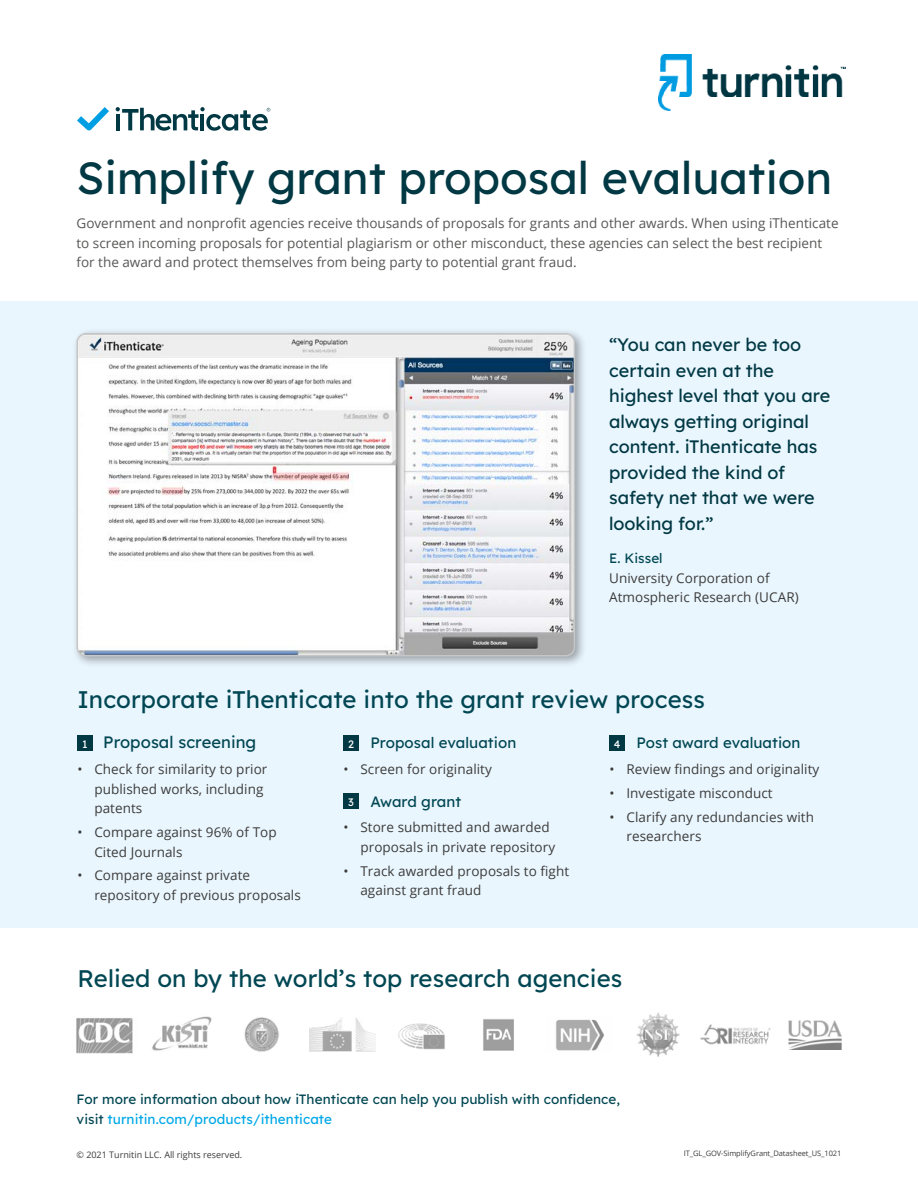
<style>
.page{position:relative;width:918px;height:1188px;background:#fff}
.page>*{position:absolute;margin:0;border:0;box-sizing:border-box;transform-origin:0 0}
.t1{font:45px "Lexend Deca";color:#003843}
.t2{font:24px "Lexend Deca";letter-spacing:.005em;color:#004753}
.t3{font:18px/25.5px "Lexend Deca";color:#003843}
.t4{font:16.5px "Lexend Deca";letter-spacing:.005em;color:#004753}
.t5{font:15px "Lexend Deca";letter-spacing:.005em;color:#004753}
.t6{font:13.5px/19.5px "Open Sans";letter-spacing:.005em;color:#3c3c3b}
.t7{font:13.5px/19.5px "Open Sans";color:#575756}
.t8{font:13.5px/19.5px "Lexend Deca";letter-spacing:.005em;color:#004753}
.t9{font:9px "Open Sans";color:#3c3c3b}
.t10{font:7.5px "Open Sans";letter-spacing:-.01em;color:#3c3c3b}
.s1{font-size:10.8px;color:#fff}
.s2{color:#00a8e7}
</style>
<div class="page">
<div style="left:0;top:301px;width:918px;height:627px;background:#eaf6fe"></div>
<img style="left:659px;top:55px;width:187px;height:56px">
<div style="left:77px;top:736px;width:16px;height:15px;background:#003843"></div>
<div style="left:343px;top:736px;width:16px;height:15px;background:#003843"></div>
<div style="left:343px;top:794px;width:16px;height:15px;background:#003843"></div>
<div style="left:609px;top:736px;width:16px;height:15px;background:#003843"></div>
<div style="left:71px;top:328px;width:515px;height:340px;background:#000;opacity:.35"></div>
<img style="left:77px;top:334px;width:497px;height:322px">
<div style="left:77px;top:333px;width:498px;height:323px;border:2px solid #c6c6c6;border-radius:9px"></div>
<img style="left:76px;top:1018px;width:57px;height:35px">
<img style="left:483px;top:1019px;width:31px;height:32px">
<img style="left:398px;top:1023px;width:47px;height:27px">
<img style="left:556px;top:1019px;width:48px;height:32px">
<img style="left:152px;top:1016px;width:60px;height:35px">
<img style="left:637px;top:1013px;width:43px;height:43px">
<img style="left:244px;top:1017px;width:35px;height:35px">
<img style="left:700px;top:1024px;width:71px;height:21px">
<img style="left:310px;top:1018px;width:66px;height:33px">
<img style="left:788px;top:1020px;width:53px;height:30px">
<svg style="left:116px;top:107px;width:154px;height:24px"></svg>
<svg style="left:77px;top:107px;width:32px;height:24px"></svg>
<h1 class="t1" style="left:77px;top:140px;width:757px">Simplify grant proposal evaluation</h1>
<p class="t7" style="left:77px;top:213px;width:764px">Government and nonprofit agencies receive thousands of proposals for grants and other awards. When using iThenticate to screen incoming proposals for potential plagiarism or other misconduct, these agencies can select the best recipient for the award and protect themselves from being party to potential grant fraud.</p>
<h3 class="t3" style="left:609px;top:330px;width:223px">“You can never be too certain even at the highest level that you are always getting original content. iThenticate has provided the kind of safety net that we were looking for.”</h3>
<p class="t8" style="left:609px;top:547px;width:55px">E. Kissel</p>
<p class="t6" style="left:609px;top:568px;width:191px">University Corporation of<br>Atmospheric Research (UCAR)</p>
<h2 class="t2" style="left:77px;top:679px;width:629px">Incorporate iThenticate into the grant review process</h2>
<p class="t4" style="left:82px;top:729px;width:176px"><span class="s1">1</span> Proposal screening</p>
<p class="t6" style="left:94px;top:759px;width:175px;text-indent:-17px">• Check for similarity to prior published works, including patents</p>
<p class="t6" style="left:94px;top:822px;width:184px;text-indent:-17px">• Compare against 96% of Top<br>Cited Journals</p>
<p class="t6" style="left:94px;top:865px;width:208px;text-indent:-17px">• Compare against private repository of previous proposals</p>
<p class="t5" style="left:348px;top:730px;width:170px"><span class="s1">2</span> Proposal evaluation</p>
<p class="t6" style="left:343px;top:759px;width:150px">• Screen for originality</p>
<p class="t5" style="left:348px;top:789px;width:115px"><span class="s1">3</span> Award grant</p>
<p class="t6" style="left:360px;top:817px;width:196px;text-indent:-17px">• Store submitted and awarded proposals in private repository</p>
<p class="t6" style="left:360px;top:861px;width:210px;text-indent:-17px">• Track awarded proposals to fight against grant fraud</p>
<p class="t5" style="left:614px;top:730px;width:188px"><span class="s1">4</span> Post award evaluation</p>
<p class="t6" style="left:609px;top:759px;width:211px">• Review findings and originality</p>
<p class="t6" style="left:609px;top:783px;width:165px">• Investigate misconduct</p>
<p class="t6" style="left:626px;top:807px;width:189px;text-indent:-17px">• Clarify any redundancies with researchers</p>
<h2 class="t2" style="left:78px;top:958px;width:546px">Relied on by the world’s top research agencies</h2>
<p class="t8" style="left:77px;top:1088px;width:545px">For more information about how iThenticate can help you publish with confidence, visit <span class="s2">turnitin.com/products/ithenticate</span></p>
<p class="t9" style="left:77px;top:1148px;width:167px">© 2021 Turnitin LLC. All rights reserved.</p>
<p class="t10" style="left:684px;top:1149px;width:159px">IT_GL_GOV-SimplifyGrant_Datasheet_US_1021</p>
</div>
